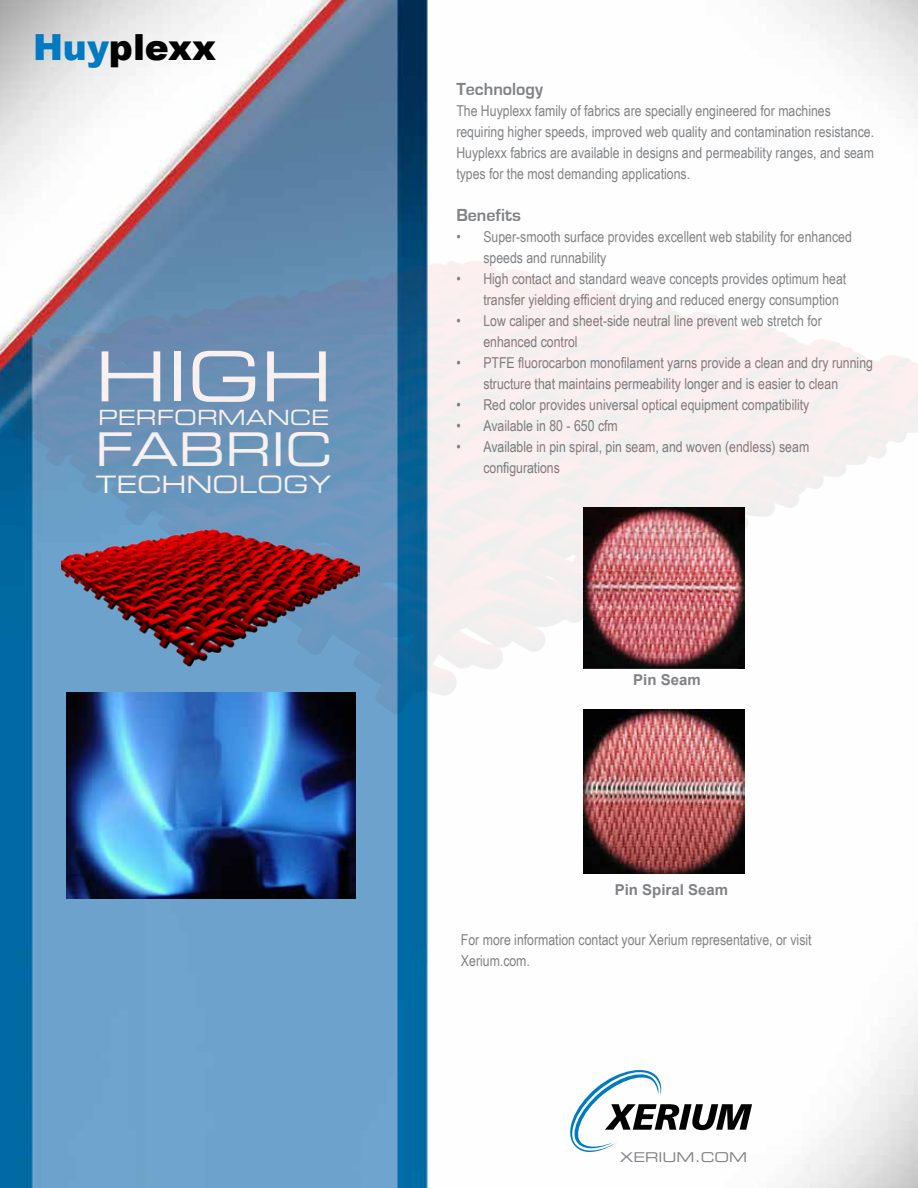
<style>
.page{position:relative;width:918px;height:1188px;background:#fff}
.page>*{position:absolute;margin:0;border:0;box-sizing:border-box;transform-origin:0 0}
.t1{font:69px "Eurostile LT Std Ex 2";color:#fff}
.t2{font:46.5px "Eurostile LT Std Ex 2";color:#fff}
.t3{font:900 36px "Arial";color:#000}
.t4{font:24px "Eurostile LT Std Ex 2";color:#fff}
.t5{font:21px "Eurostile LT Std Ex 2";color:#fff}
.t6{font:700 18px "Eurostile";color:#808285}
.t7{font:15px/21px "Arial Narrow";color:#808285}
.t8{font:700 15px "Arial";color:#808285}
.t9{font:13.5px "Eurostile LT Std Ex 2";color:#808285}
.s1{color:#007ac2}
</style>
<div class="page">
<img style="left:0;top:0;width:918px;height:1188px">
<svg style="left:570px;top:1070px;width:182px;height:82px"></svg>
<img style="left:0;top:79px;width:918px;height:794px">
<img style="left:67px;top:693px;width:288px;height:205px">
<h3 class="t3" style="left:33px;top:21px;width:185px"><span class="s1">Huy</span>plexx</h3>
<h1 class="t1" style="left:95px;top:329px;width:239px">HIGH</h1>
<h3 class="t5" style="left:98px;top:403px;width:233px">PERFORMANCE</h3>
<h2 class="t2" style="left:95px;top:417px;width:239px">FABRIC</h2>
<h3 class="t4" style="left:96px;top:468px;width:237px">TECHNOLOGY</h3>
<p class="t6" style="left:456px;top:79px;width:88px">Technology</p>
<p class="t7" style="left:456px;top:100px;width:419px">The Huyplexx family of fabrics are specially engineered for machines requiring higher speeds, improved web quality and contamination resistance.<br>Huyplexx fabrics are available in designs and permeability ranges, and seam types for the most demanding applications.</p>
<p class="t6" style="left:456px;top:205px;width:66px">Benefits</p>
<p class="t7" style="left:483px;top:226px;width:370px;text-indent:-27px">• Super-smooth surface provides excellent web stability for enhanced speeds and runnability</p>
<p class="t7" style="left:483px;top:268px;width:365px;text-indent:-27px">• High contact and standard weave concepts provides optimum heat transfer yielding efficient drying and reduced energy consumption</p>
<p class="t7" style="left:483px;top:310px;width:340px;text-indent:-27px">• Low caliper and sheet-side neutral line prevent web stretch for enhanced control</p>
<p class="t7" style="left:456px;top:352px;width:418px;text-align:center">• PTFE fluorocarbon monofilament yarns provide a clean and dry running structure that maintains permeability longer and is easier to clean</p>
<p class="t7" style="left:456px;top:394px;width:355px">• Red color provides universal optical equipment compatibility</p>
<p class="t7" style="left:456px;top:415px;width:163px">• Available in 80 - 650 cfm</p>
<p class="t7" style="left:483px;top:436px;width:327px;text-indent:-27px">• Available in pin spiral, pin seam, and woven (endless) seam configurations</p>
<p class="t8" style="left:633px;top:670px;width:69px">Pin Seam</p>
<p class="t8" style="left:615px;top:880px;width:115px">Pin Spiral Seam</p>
<p class="t7" style="left:461px;top:929px;width:352px">For more information contact your Xerium representative, or visit<br>Xerium.com.</p>
<p class="t9" style="left:620px;top:1148px;width:129px">XERIUM.COM</p>
</div>
